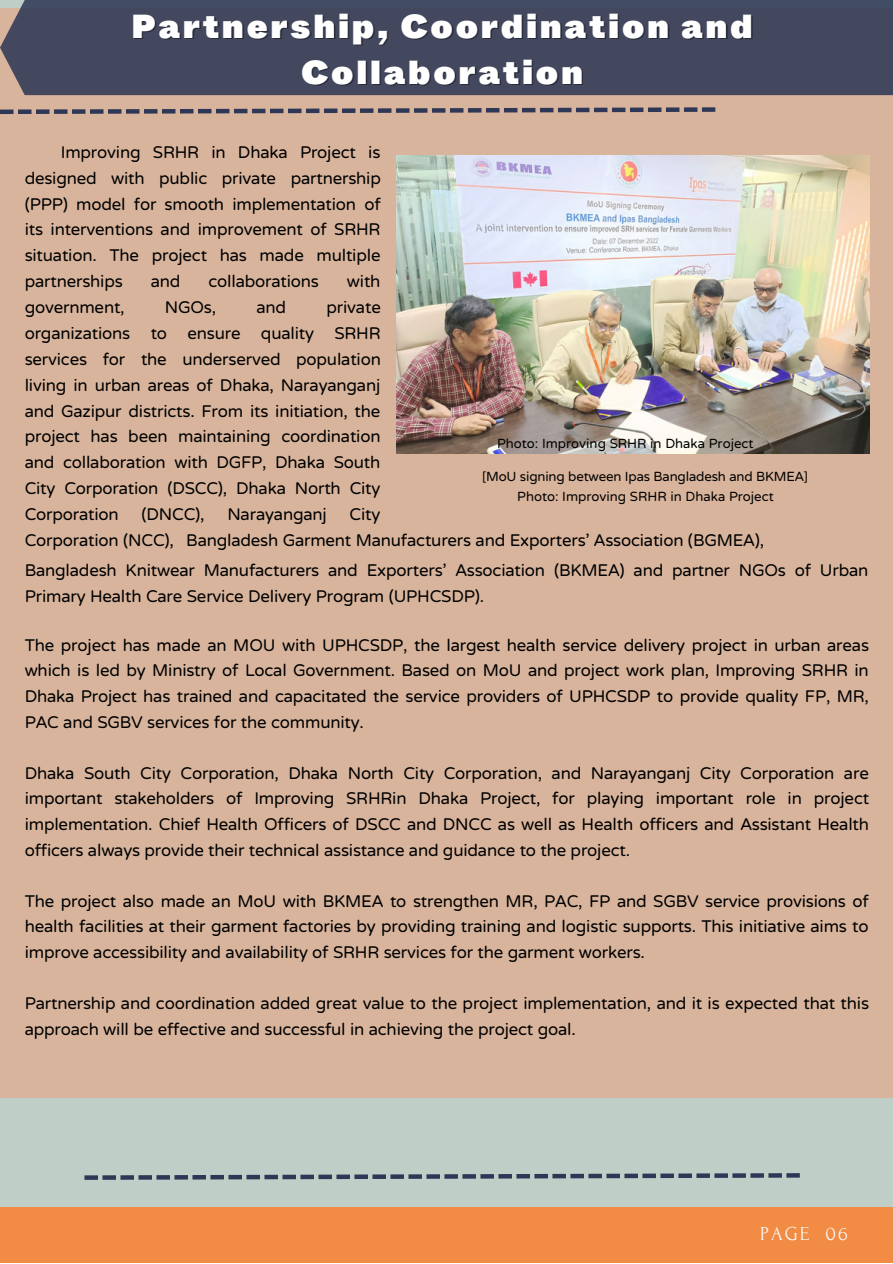
<style>
.page{position:relative;width:893px;height:1264px;background:#fff}
.page>*{position:absolute;margin:0;border:0;box-sizing:border-box;transform-origin:0 0}
.t1{font:33.3px/46.2px "ABC Whyte Super";letter-spacing:.1em;color:#fff;text-align:center}
.t2{font:21px/25.8px "NTR";letter-spacing:-.01em;color:#000;text-align:justify}
.t3{font:19.8px "Forum";letter-spacing:.1em;color:#fafafa}
.t4{font:16.5px "NTR";color:#000}
</style>
<div class="page">
<div style="left:0;top:0;width:892px;height:1262px;background:#c0cec8"></div>
<div style="left:0;top:8px;width:892px;height:1090px;background:#d8b49c"></div>
<div style="left:0;top:1207px;width:892px;height:55px;background:#f28b43"></div>
<svg style="left:84px;top:1173px;width:715px;height:6px"></svg>
<div style="left:0;top:0;width:892px;height:95px;background:#44485f"></div>
<svg style="left:0;top:107px;width:715px;height:7px"></svg>
<img style="left:396px;top:156px;width:472px;height:298px">
<p class="t1" style="left:132px;top:3px;width:622px">Partnership, Coordination and<br>Collaboration</p>
<p class="t2" style="left:25px;top:138px;width:357px;text-indent:36px">Improving SRHR in Dhaka Project is designed with public private partnership (PPP) model for smooth implementation of its interventions and improvement of SRHR situation. The project has made multiple partnerships</p>
<p class="t2" style="left:151px;top:267px;width:31px">and</p>
<p class="t2" style="left:208px;top:267px;width:112px">collaborations</p>
<p class="t2" style="left:347px;top:267px;width:35px">with</p>
<p class="t2" style="left:25px;top:293px;width:101px">government,</p>
<p class="t2" style="left:165px;top:293px;width:53px">NGOs,</p>
<p class="t2" style="left:256px;top:293px;width:31px">and</p>
<p class="t2" style="left:25px;top:293px;width:358px;text-indent:302px">private organizations to ensure quality SRHR services for the underserved population living in urban areas of Dhaka, Narayanganj and Gazipur districts. From its initiation, the project has been maintaining coordination and collaboration with DGFP, Dhaka South City Corporation (DSCC), Dhaka North City Corporation (DNCC), Narayanganj City Corporation (NCC),</p>
<p class="t4" style="left:497px;top:432px;width:258px">Photo: Improving SRHR in Dhaka Project</p>
<p class="t4" style="left:482px;top:465px;width:327px">[MoU signing between Ipas Bangladesh and BKMEA]</p>
<p class="t4" style="left:517px;top:485px;width:258px">Photo: Improving SRHR in Dhaka Project</p>
<p class="t2" style="left:186px;top:525px;width:579px">Bangladesh Garment Manufacturers and Exporters’ Association (BGMEA),</p>
<p class="t2" style="left:25px;top:556px;width:845px">Bangladesh Knitwear Manufacturers and Exporters’ Association (BKMEA) and partner NGOs of Urban<br>Primary Health Care Service Delivery Program (UPHCSDP).</p>
<p class="t2" style="left:25px;top:630px;width:845px">The project has made an MOU with UPHCSDP, the largest health service delivery project in urban areas which is led by Ministry of Local Government. Based on MoU and project work plan, Improving SRHR in Dhaka Project has trained and capacitated the service providers of UPHCSDP to provide quality FP, MR, PAC and SGBV services for the community.</p>
<p class="t2" style="left:25px;top:758px;width:845px">Dhaka South City Corporation, Dhaka North City Corporation, and Narayanganj City Corporation are important stakeholders of Improving SRHRin Dhaka Project, for playing important role in project implementation. Chief Health Officers of DSCC and DNCC as well as Health officers and Assistant Health officers always provide their technical assistance and guidance to the project.</p>
<p class="t2" style="left:25px;top:886px;width:845px">The project also made an MoU with BKMEA to strengthen MR, PAC, FP and SGBV service provisions of health facilities at their garment factories by providing training and logistic supports. This initiative aims to improve accessibility and availability of SRHR services for the garment workers.</p>
<p class="t2" style="left:25px;top:989px;width:845px">Partnership and coordination added great value to the project implementation, and it is expected that this approach will be effective and successful in achieving the project goal.</p>
<p class="t3" style="left:760px;top:1223px;width:89px">PAGE 06</p>
</div>
